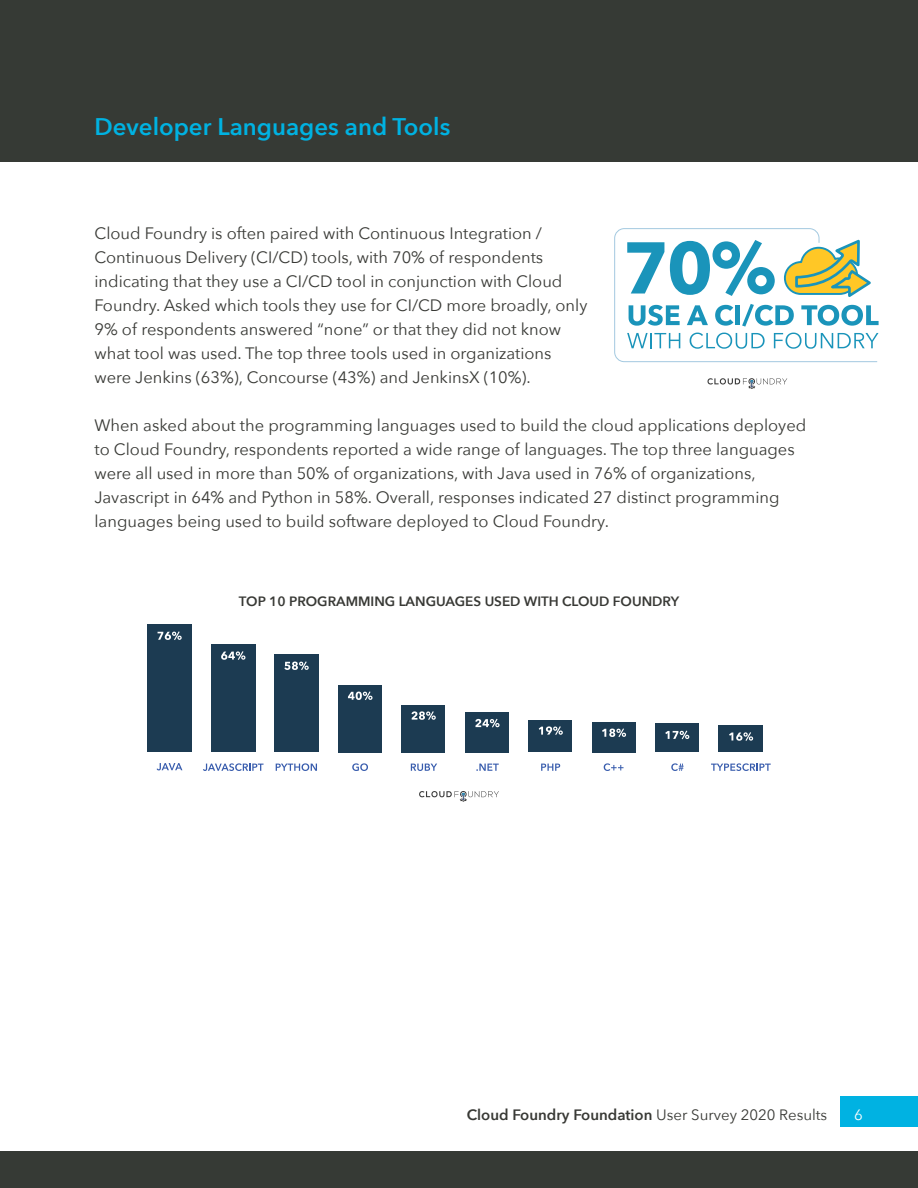
<style>
.page{position:relative;width:918px;height:1188px;background:#fff}
.page>*{position:absolute;margin:0;border:0;box-sizing:border-box;transform-origin:0 0}
.t1{font:600 24px "Avenir Next";color:#00b2e2}
.t2{font:16.5px/24px "Avenir Next";color:#383935}
.t3{font:600 15px "Avenir Next";color:#383935}
.t4{font:15px "Avenir Next";color:#fff}
.t5{font:600 13.5px "Avenir Next";color:#383935}
.s1{font-weight:400}
</style>
<div class="page">
<div style="left:0;top:0;width:918px;height:162px;background:#363a35"></div>
<div style="left:0;top:1151px;width:918px;height:37px;background:#363a35"></div>
<div style="left:840px;top:1096px;width:78px;height:31px;background:#00b2e2"></div>
<div style="left:147px;top:625px;width:44px;height:127px;background:#1c3b52"></div>
<div style="left:211px;top:645px;width:44px;height:107px;background:#1c3b52"></div>
<div style="left:275px;top:655px;width:44px;height:97px;background:#1c3b52"></div>
<div style="left:338px;top:685px;width:44px;height:67px;background:#1c3b52"></div>
<div style="left:402px;top:705px;width:43px;height:47px;background:#1c3b52"></div>
<div style="left:465px;top:712px;width:44px;height:40px;background:#1c3b52"></div>
<div style="left:529px;top:720px;width:43px;height:32px;background:#1c3b52"></div>
<div style="left:592px;top:722px;width:44px;height:30px;background:#1c3b52"></div>
<div style="left:656px;top:724px;width:43px;height:28px;background:#1c3b52"></div>
<div style="left:719px;top:725px;width:44px;height:27px;background:#1c3b52"></div>
<svg style="left:157px;top:763px;width:25px;height:7px"></svg>
<svg style="left:158px;top:631px;width:24px;height:9px"></svg>
<svg style="left:221px;top:651px;width:24px;height:9px"></svg>
<svg style="left:284px;top:661px;width:25px;height:9px"></svg>
<svg style="left:348px;top:691px;width:25px;height:9px"></svg>
<svg style="left:412px;top:711px;width:24px;height:9px"></svg>
<svg style="left:475px;top:719px;width:25px;height:8px"></svg>
<svg style="left:539px;top:726px;width:24px;height:9px"></svg>
<svg style="left:602px;top:728px;width:24px;height:9px"></svg>
<svg style="left:665px;top:731px;width:24px;height:8px"></svg>
<svg style="left:729px;top:732px;width:24px;height:9px"></svg>
<svg style="left:276px;top:763px;width:41px;height:8px"></svg>
<svg style="left:352px;top:763px;width:16px;height:8px"></svg>
<svg style="left:411px;top:764px;width:26px;height:7px"></svg>
<svg style="left:476px;top:764px;width:23px;height:7px"></svg>
<svg style="left:541px;top:764px;width:19px;height:7px"></svg>
<svg style="left:604px;top:763px;width:20px;height:8px"></svg>
<svg style="left:671px;top:763px;width:13px;height:8px"></svg>
<svg style="left:711px;top:763px;width:60px;height:8px"></svg>
<svg style="left:203px;top:763px;width:61px;height:8px"></svg>
<svg style="left:419px;top:791px;width:80px;height:11px"></svg>
<svg style="left:707px;top:378px;width:80px;height:11px"></svg>
<svg style="left:614px;top:228px;width:265px;height:134px"></svg>
<h1 class="t1" style="left:94px;top:106px;width:357px">Developer Languages and Tools</h1>
<p class="t2" style="left:94px;top:221px;width:494px">Cloud Foundry is often paired with Continuous Integration / Continuous Delivery (CI/CD) tools, with 70% of respondents indicating that they use a CI/CD tool in conjunction with Cloud Foundry. Asked which tools they use for CI/CD more broadly, only 9% of respondents answered “none” or that they did not know what tool was used. The top three tools used in organizations were Jenkins (63%), Concourse (43%) and JenkinsX (10%).</p>
<p class="t2" style="left:94px;top:413px;width:713px">When asked about the programming languages used to build the cloud applications deployed to Cloud Foundry, respondents reported a wide range of languages. The top three languages were all used in more than 50% of organizations, with Java used in 76% of organizations, Javascript in 64% and Python in 58%. Overall, responses indicated 27 distinct programming languages being used to build software deployed to Cloud Foundry.</p>
<p class="t5" style="left:239px;top:590px;width:442px">TOP 10 PROGRAMMING LANGUAGES USED WITH CLOUD FOUNDRY</p>
<p class="t3" style="left:467px;top:1102px;width:362px">Cloud Foundry Foundation <span class="s1">User Survey 2020 Results</span></p>
<p class="t4" style="left:854px;top:1102px;width:10px">6</p>
</div>
